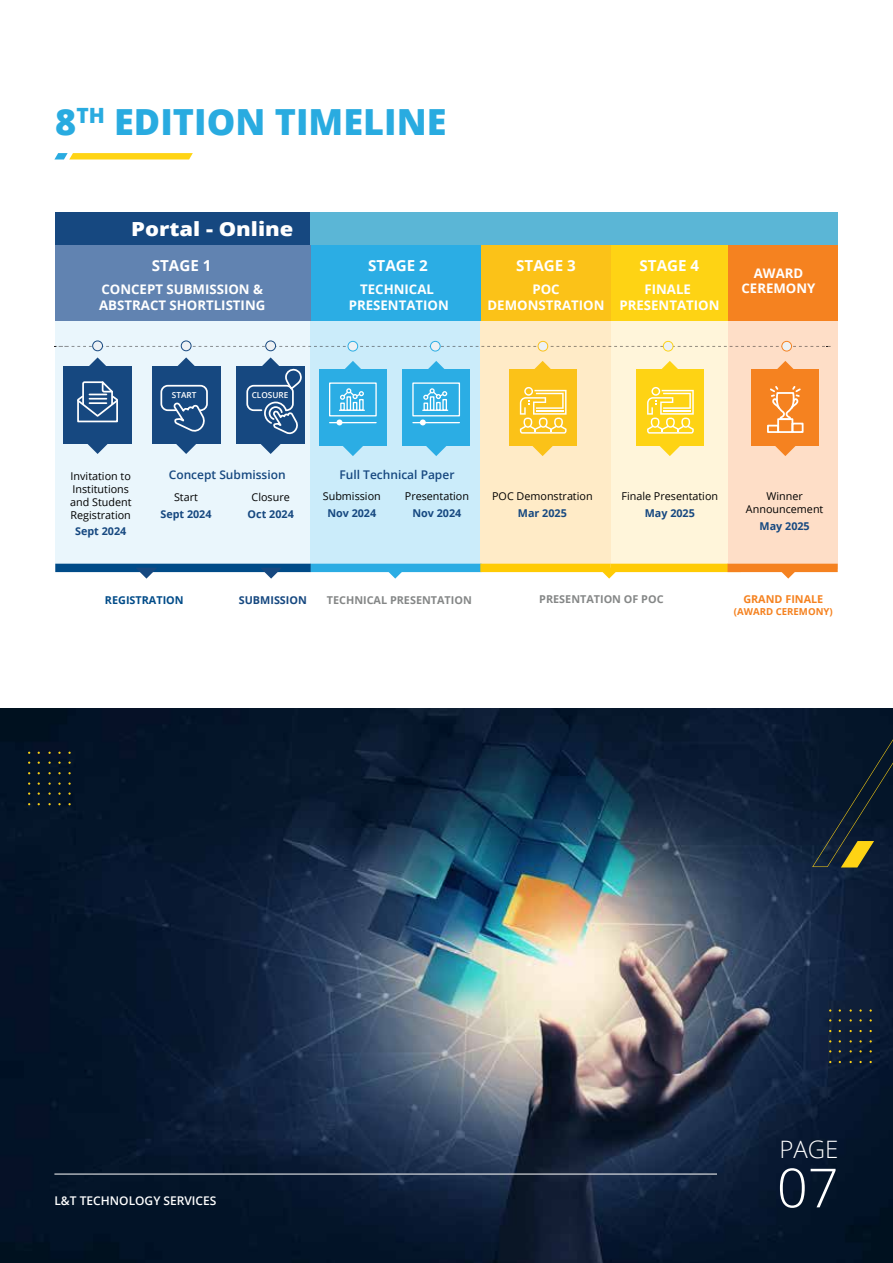
<style>
.page{position:relative;width:893px;height:1263px;background:#fff}
.page>*{position:absolute;margin:0;border:0;box-sizing:border-box;transform-origin:0 0}
.t1{font:300 54px "Open Sans";color:#fff}
.t2{font:800 36px "Open Sans";color:#29abe0}
.t3{font:300 24px "Open Sans";color:#fff}
.t4{font:800 19.5px "Open Sans";color:#fff;scale:1.13 1}
.t5{font:700 15.15px "Open Sans";color:#fff}
.t6{font:700 13.2px/15.9px "Open Sans";color:#fff;text-align:center}
.t7{font:600 12px "Open Sans";color:#164880}
.t8{font:600 12px "Open Sans";color:#fff}
.t9{font:10.8px/12.9px "Open Sans";color:#000}
.t10{font:700 10.8px "Open Sans";color:#164880}
.t11{font:700 10.8px "Open Sans";color:#858787}
.t12{font:700 10.8px "Open Sans";color:#004b88}
.t13{font:700 10.8px "Open Sans";color:#f58220}
.t14{font:700 9.6px "Open Sans";color:#f58220}
.t15{font:600 8.25px "Open Sans";color:#fff}
</style>
<div class="page">
<img style="left:0;top:709px;width:893px;height:554px">
<hr style="left:54px;top:1174px;width:663px;height:1px;background:#fff">
<div style="left:55px;top:250px;width:256px;height:314px;background:#eaf6fc"></div>
<div style="left:310px;top:250px;width:171px;height:318px;background:#cbecfa"></div>
<div style="left:481px;top:250px;width:130px;height:318px;background:#ffebc7"></div>
<div style="left:55px;top:212px;width:256px;height:33px;background:#164880"></div>
<div style="left:311px;top:212px;width:527px;height:33px;background:#5bb6d6"></div>
<div style="left:55px;top:245px;width:256px;height:76px;background:#6183b1"></div>
<div style="left:481px;top:245px;width:130px;height:76px;background:#fbc218"></div>
<div style="left:311px;top:245px;width:170px;height:76px;background:#2bade4"></div>
<div style="left:55px;top:564px;width:256px;height:8px;background:#004b88"></div>
<div style="left:311px;top:564px;width:170px;height:8px;background:#2bace3"></div>
<div style="left:480px;top:564px;width:130px;height:8px;background:#ffcb05"></div>
<svg style="left:136px;top:568px;width:21px;height:11px"></svg>
<svg style="left:260px;top:568px;width:22px;height:11px"></svg>
<svg style="left:385px;top:572px;width:21px;height:7px"></svg>
<svg style="left:598px;top:572px;width:22px;height:7px"></svg>
<div style="left:611px;top:250px;width:118px;height:318px;background:#fff5da"></div>
<div style="left:611px;top:245px;width:117px;height:76px;background:#fed314"></div>
<div style="left:610px;top:564px;width:131px;height:8px;background:#ffcb05"></div>
<div style="left:728px;top:250px;width:109px;height:318px;background:#fedec7"></div>
<div style="left:728px;top:245px;width:110px;height:76px;background:#f58220"></div>
<div style="left:727px;top:564px;width:111px;height:8px;background:#f58220"></div>
<svg style="left:777px;top:572px;width:22px;height:7px"></svg>
<svg style="left:54px;top:340px;width:777px;height:116px"></svg>
<svg style="left:54px;top:153px;width:139px;height:6px"></svg>
<svg style="left:812px;top:739px;width:81px;height:128px;background:#15222c"></svg>
<h2 class="t2" style="left:55px;top:95px;width:393px">8<sup>TH</sup> EDITION TIMELINE</h2>
<h3 class="t4" style="left:131px;top:214px;width:145px">Portal - Online</h3>
<h3 class="t5" style="left:152px;top:255px;width:61px">STAGE 1</h3>
<p class="t6" style="left:99px;top:281px;width:168px;text-align:left">CONCEPT SUBMISSION &amp;<br>ABSTRACT SHORTLISTING</p>
<h3 class="t5" style="left:368px;top:255px;width:61px">STAGE 2</h3>
<h3 class="t5" style="left:516px;top:254px;width:61px">STAGE 3</h3>
<p class="t6" style="left:349px;top:281px;width:101px">TECHNICAL<br>PRESENTATION</p>
<p class="t6" style="left:487px;top:281px;width:119px">POC<br>DEMONSTRATION</p>
<h3 class="t5" style="left:640px;top:254px;width:61px">STAGE 4</h3>
<p class="t6" style="left:619px;top:281px;width:101px">FINALE<br>PRESENTATION</p>
<p class="t6" style="left:741px;top:264px;width:75px">AWARD<br>CEREMONY</p>
<p class="t9" style="left:70px;top:469px;width:63px">Invitation to<br>Institutions and Student<br>Registration</p>
<p class="t10" style="left:75px;top:524px;width:53px">Sept 2024</p>
<p class="t15" style="left:172px;top:389px;width:26px">START</p>
<p class="t15" style="left:252px;top:389px;width:38px">CLOSURE</p>
<p class="t7" style="left:169px;top:466px;width:118px">Concept Submission</p>
<p class="t7" style="left:339px;top:466px;width:117px">Full Technical Paper</p>
<p class="t9" style="left:323px;top:490px;width:59px">Submission</p>
<p class="t10" style="left:327px;top:506px;width:50px">Nov 2024</p>
<p class="t9" style="left:405px;top:490px;width:66px">Presentation</p>
<p class="t10" style="left:412px;top:506px;width:50px">Nov 2024</p>
<p class="t9" style="left:252px;top:490px;width:40px">Closure</p>
<p class="t10" style="left:248px;top:506px;width:48px">Oct 2024</p>
<p class="t9" style="left:174px;top:490px;width:25px">Start</p>
<p class="t10" style="left:160px;top:506px;width:53px">Sept 2024</p>
<p class="t9" style="left:492px;top:490px;width:102px">POC Demonstration</p>
<p class="t10" style="left:518px;top:506px;width:50px">Mar 2025</p>
<p class="t9" style="left:621px;top:490px;width:98px">Finale Presentation</p>
<p class="t10" style="left:645px;top:506px;width:52px">May 2025</p>
<p class="t9" style="left:746px;top:490px;width:79px;text-align:center">Winner<br>Announcement</p>
<p class="t10" style="left:760px;top:519px;width:52px">May 2025</p>
<p class="t12" style="left:105px;top:592px;width:80px">REGISTRATION</p>
<p class="t10" style="left:239px;top:592px;width:70px">SUBMISSION</p>
<p class="t11" style="left:327px;top:592px;width:146px">TECHNICAL PRESENTATION</p>
<p class="t11" style="left:539px;top:592px;width:126px">PRESENTATION OF POC</p>
<p class="t13" style="left:743px;top:592px;width:82px">GRAND FINALE</p>
<p class="t14" style="left:734px;top:604px;width:100px">(AWARD CEREMONY)</p>
<p class="t8" style="left:54px;top:1192px;width:164px">L&amp;T TECHNOLOGY SERVICES</p>
<h3 class="t3" style="left:779px;top:1133px;width:61px">PAGE</h3>
<h1 class="t1" style="left:777px;top:1151px;width:63px">07</h1>
</div>
